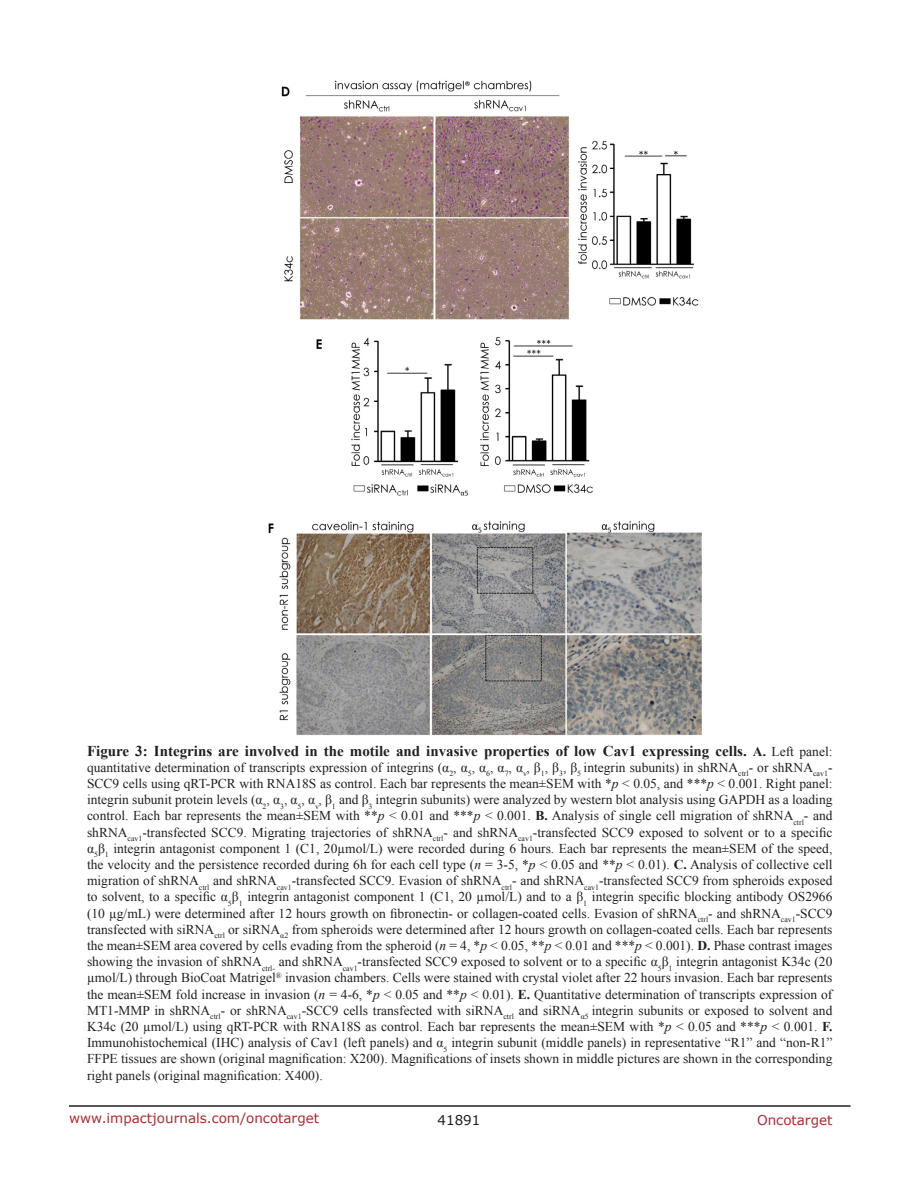
<style>
.page{position:relative;width:918px;height:1188px;background:#fff}
.page>*{position:absolute;margin:0;border:0;box-sizing:border-box;transform-origin:0 0}
.FigureText{font:700 15px "Times New Roman";color:#221f22}
.FigureText-2{font:13.5px/16.2px "Times New Roman";color:#221f22;text-align:justify}
.t1{font:13.5px "Verdana";color:#ac2b31}
.t2{font:13.5px "Verdana";color:#221f22}
.s1{font-size:13.5px}
.s2{font-weight:400;font-size:13.5px}
.s3{font-style:italic}
.s4{font-weight:700}
</style>
<div class="page">
<hr style="left:69px;top:1105px;width:781px;height:2px;background:#231f20">
<img style="left:268px;top:80px;width:434px;height:656px">
<p class="FigureText" style="left:87px;top:740px;width:747px">Figure 3: Integrins are involved in the motile and invasive properties of low Cav1 expressing cells. <span class="s1">A.</span> <span class="s2">Left panel:</span></p>
<p class="FigureText-2" style="left:87px;top:759px;width:747px">quantitative determination of transcripts expression of integrins (α<sub>2</sub>, α<sub>5</sub>, α<sub>6</sub>, α<sub>7</sub>, α<sub>v</sub>, β<sub>1</sub>, β<sub>3</sub>, β<sub>5</sub> integrin subunits) in shRNA<sub>ctrl</sub>- or shRNA<sub>cav1</sub>- SCC9 cells using qRT-PCR with RNA18S as control. Each bar represents the mean±SEM with *<span class="s3">p</span> &lt; 0.05, and ***<span class="s3">p</span> &lt; 0.001. Right panel: integrin subunit protein levels (α<sub>2</sub>, α<sub>3</sub>, α<sub>5</sub>, α<sub>v</sub>, β<sub>1</sub> and β<sub>3</sub> integrin subunits) were analyzed by western blot analysis using GAPDH as a loading control. Each bar represents the mean±SEM with **<span class="s3">p</span> &lt; 0.01 and ***<span class="s3">p</span> &lt; 0.001. <span class="s4">B.</span> Analysis of single cell migration of shRNA<sub>ctrl</sub>- and shRNA<sub>cav1</sub>-transfected SCC9. Migrating trajectories of shRNA<sub>ctrl</sub>- and shRNA<sub>cav1</sub>-transfected SCC9 exposed to solvent or to a specific α<sub>5</sub>β<sub>1</sub> integrin antagonist component 1 (C1, 20µmol/L) were recorded during 6 hours. Each bar represents the mean±SEM of the speed, the velocity and the persistence recorded during 6h for each cell type (<span class="s3">n</span> = 3-5, *<span class="s3">p</span> &lt; 0.05 and **<span class="s3">p</span> &lt; 0.01). <span class="s4">C.</span> Analysis of collective cell migration of shRNA<sub>ctrl</sub> and shRNA<sub>cav1</sub>-transfected SCC9. Evasion of shRNA<sub>ctrl</sub>- and shRNA<sub>cav1</sub>-transfected SCC9 from spheroids exposed to solvent, to a specific α<sub>5</sub>β<sub>1</sub> integrin antagonist component 1 (C1, 20 µmol/L) and to a β<sub>1</sub> integrin specific blocking antibody OS2966 (10 µg/mL) were determined after 12 hours growth on fibronectin- or collagen-coated cells. Evasion of shRNA<sub>ctrl</sub>- and shRNA<sub>cav1</sub>-SCC9 transfected with siRNA<sub>ctrl</sub> or siRNA<sub>α2</sub> from spheroids were determined after 12 hours growth on collagen-coated cells. Each bar represents the mean±SEM area covered by cells evading from the spheroid (<span class="s3">n</span> = 4, *<span class="s3">p</span> &lt; 0.05, **<span class="s3">p</span> &lt; 0.01 and ***<span class="s3">p</span> &lt; 0.001). <span class="s4">D.</span> Phase contrast images showing the invasion of shRNA<sub>ctrl-</sub> and shRNA<sub>cav1</sub>-transfected SCC9 exposed to solvent or to a specific α<sub>5</sub>β<sub>1</sub> integrin antagonist K34c (20 µmol/L) through BioCoat Matrigel<sup>®</sup> invasion chambers. Cells were stained with crystal violet after 22 hours invasion. Each bar represents the mean±SEM fold increase in invasion (<span class="s3">n</span> = 4-6, *<span class="s3">p</span> &lt; 0.05 and **<span class="s3">p</span> &lt; 0.01). <span class="s4">E.</span> Quantitative determination of transcripts expression of MT1-MMP in shRNA<sub>ctrl</sub>- or shRNA<sub>cav1</sub>-SCC9 cells transfected with siRNA<sub>ctrl</sub> and siRNA<sub>α5</sub> integrin subunits or exposed to solvent and K34c (20 µmol/L) using qRT-PCR with RNA18S as control. Each bar represents the mean±SEM with *<span class="s3">p</span> &lt; 0.05 and ***<span class="s3">p</span> &lt; 0.001. <span class="s4">F.<br></span>Immunohistochemical (IHC) analysis of Cav1 (left panels) and α<sub>5</sub> integrin subunit (middle panels) in representative “R1” and “non-R1” FFPE tissues are shown (original magnification: X200). Magnifications of insets shown in middle pictures are shown in the corresponding right panels (original magnification: X400).</p>
<p class="t1" style="left:69px;top:1109px;width:252px">www.impactjournals.com/oncotarget</p>
<p class="t2" style="left:438px;top:1111px;width:44px">41891</p>
<p class="t1" style="left:757px;top:1111px;width:77px">Oncotarget</p>
</div>
